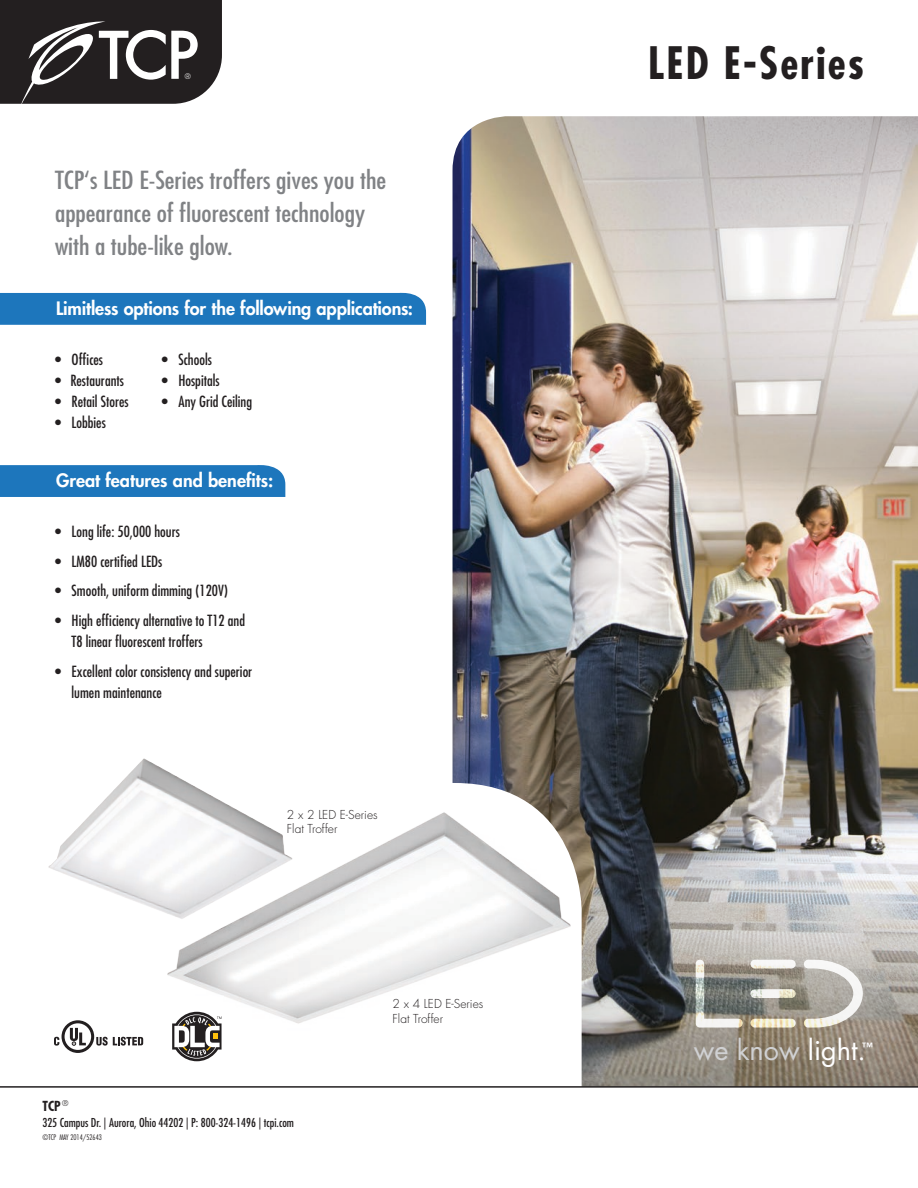
<style>
.page{position:relative;width:918px;height:1188px;background:#fff}
.page>*{position:absolute;margin:0;border:0;box-sizing:border-box;transform-origin:0 0}
.t1{font:700 condensed 43.5px "Futura Std";letter-spacing:.05em;color:#231f20}
.t2{font:27px "Futura Std";color:#d0d1d3}
.t3{font:condensed 24.3px/33px "Futura Std";color:#808285;scale:1.11 1}
.t4{font:800 18px "Futura Std";letter-spacing:-.005em;color:#fff}
.t5{font:condensed 15px/21px "Futura Std";color:#231f20}
.t6{font:700 condensed 13.5px "Futura Std";color:#231f20}
.t7{font:condensed 12px "Futura Std";color:#231f20}
.t8{font:300 12px/14.4px "Futura Std";color:#231f20}
.t9{font:800 11.1px "Futura Std";color:#fff}
.t10{font:300 condensed 7.5px "Futura Std";color:#231f20}
.t11{font:300 7.5px "Futura Std";color:#fff}
.s1{color:#fff}
</style>
<div class="page">
<img style="left:453px;top:116px;width:465px;height:970px">
<svg style="left:143px;top:783px;width:439px;height:303px"></svg>
<div style="left:0;top:465px;width:285px;height:32px;background:#1d76bc"></div>
<div style="left:0;top:292px;width:426px;height:33px;background:#1d76bc"></div>
<hr style="left:0;top:1086px;width:918px;height:2px;background:#231f20">
<svg style="left:696px;top:960px;width:47px;height:68px;background:#979891"></svg>
<svg style="left:750px;top:989px;width:46px;height:9px"></svg>
<svg style="left:750px;top:1019px;width:46px;height:9px"></svg>
<svg style="left:750px;top:960px;width:46px;height:9px"></svg>
<svg style="left:804px;top:960px;width:59px;height:68px"></svg>
<img style="left:149px;top:800px;width:439px;height:264px">
<img style="left:48px;top:758px;width:245px;height:161px">
<svg style="left:172px;top:1012px;width:50px;height:49px"></svg>
<svg style="left:54px;top:1020px;width:89px;height:33px"></svg>
<svg style="left:0;top:0;width:222px;height:104px;background:#464243"></svg>
<p class="t11" style="left:185px;top:71px;width:7px">®</p>
<h3 class="t3" style="left:55px;top:163px;width:300px">TCP‘s LED E-Series troffers gives you the appearance of fluorescent technology with a tube-like glow.</h3>
<p class="t4" style="left:56px;top:297px;width:358px">Limitless options for the following applications:</p>
<p class="t5" style="left:55px;top:349px;width:49px">• Offices</p>
<p class="t5" style="left:55px;top:370px;width:70px">• Restaurants</p>
<p class="t5" style="left:55px;top:391px;width:75px">• Retail Stores</p>
<p class="t5" style="left:55px;top:412px;width:52px">• Lobbies</p>
<p class="t5" style="left:162px;top:349px;width:51px">• Schools</p>
<p class="t5" style="left:162px;top:370px;width:59px">• Hospitals</p>
<p class="t5" style="left:162px;top:391px;width:92px">• Any Grid Ceiling</p>
<p class="t4" style="left:56px;top:469px;width:219px">Great features and benefits:</p>
<p class="t5" style="left:55px;top:521px;width:126px">• Long life: 50,000 hours</p>
<p class="t5" style="left:55px;top:551px;width:109px">• LM80 certified LEDs</p>
<p class="t5" style="left:55px;top:580px;width:174px">• Smooth, uniform dimming (120V)</p>
<p class="t5" style="left:72px;top:610px;width:175px;text-indent:-16px">• High efficiency alternative to T12 and<br>T8 linear fluorescent troffers</p>
<p class="t5" style="left:72px;top:660px;width:182px;text-indent:-16px">• Excellent color consistency and superior lumen maintenance</p>
<p class="t8" style="left:287px;top:807px;width:92px">2 x 2 LED E-Series<br>Flat Troffer</p>
<p class="t6" style="left:42px;top:1097px;width:27px">TCP <sup>®</sup></p>
<p class="t7" style="left:42px;top:1116px;width:253px">325 Campus Dr. | Aurora, Ohio 44202 | P: 800-324-1496 | tcpi.com</p>
<p class="t10" style="left:42px;top:1133px;width:61px">©TCP MAY 2014/52643</p>
<p class="t8" style="left:393px;top:997px;width:92px">2 x 4 LED E-Series<br>Flat Troffer</p>
<h1 class="t1" style="left:648px;top:36px;width:218px">LED E-Series</h1>
<h2 class="t2" style="left:694px;top:1032px;width:174px">we know <span class="s1">light.</span></h2>
<p class="t9" style="left:862px;top:1040px;width:13px">™</p>
</div>
